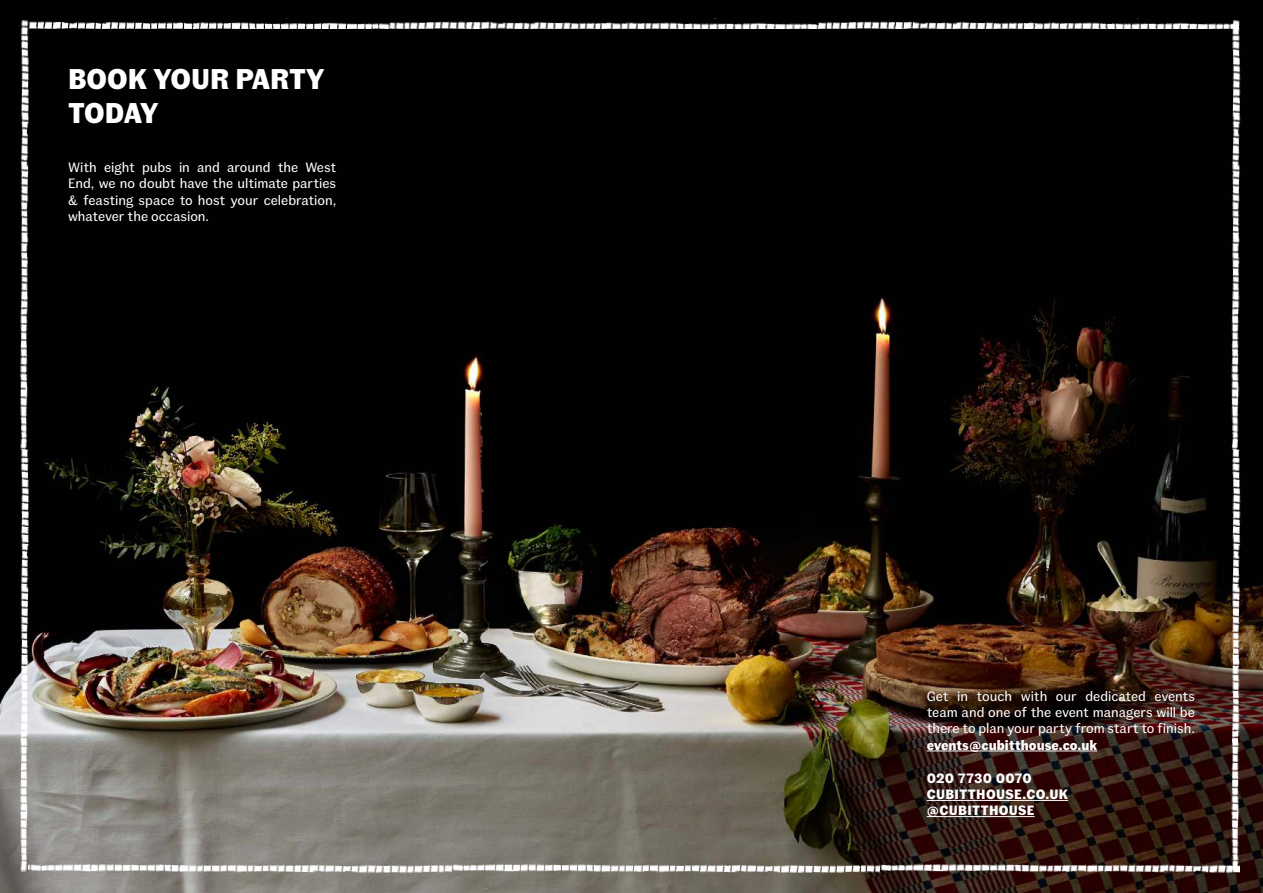
<style>
.page{position:relative;width:1263px;height:893px;background:#fff}
.page>*{position:absolute;margin:0;border:0;box-sizing:border-box;transform-origin:0 0}
.t1{font:700 28.5px/34.2px "Fann Grotesque";color:#fff}
.t2{font:13.5px/16.2px "Fann Grotesque";color:#fff;text-align:justify}
.t3{font:700 13.5px/16.2px "Fann Grotesque Trial";letter-spacing:.025em;color:#fff}
.t4{font:700 13.5px "Fann Grotesque";color:#fff}
</style>
<div class="page">
<img style="left:0;top:0;width:1263px;height:893px">
<hr style="left:927px;top:751px;width:170px;height:1px;background:#fff">
<hr style="left:927px;top:800px;width:141px;height:1px;background:#fff">
<hr style="left:927px;top:816px;width:108px;height:1px;background:#fff">
<img style="left:1232px;top:21px;width:10px;height:850px">
<img style="left:21px;top:21px;width:10px;height:850px">
<img style="left:29px;top:864px;width:1211px;height:10px">
<img style="left:29px;top:19px;width:1210px;height:10px">
<h1 class="t1" style="left:68px;top:63px;width:258px">BOOK YOUR PARTY<br>TODAY</h1>
<p class="t2" style="left:68px;top:160px;width:270px">With eight pubs in and around the West End, we no doubt have the ultimate parties &amp; feasting space to host your celebration, whatever the occasion.</p>
<p class="t2" style="left:927px;top:689px;width:270px">Get in touch with our dedicated events team and one of the event managers will be there to plan your party from start to finish.</p>
<p class="t4" style="left:927px;top:739px;width:172px">events@cubitthouse.co.uk</p>
<p class="t3" style="left:927px;top:771px;width:143px">020 7730 0070<br>CUBITTHOUSE.CO.UK @CUBITTHOUSE</p>
</div>
